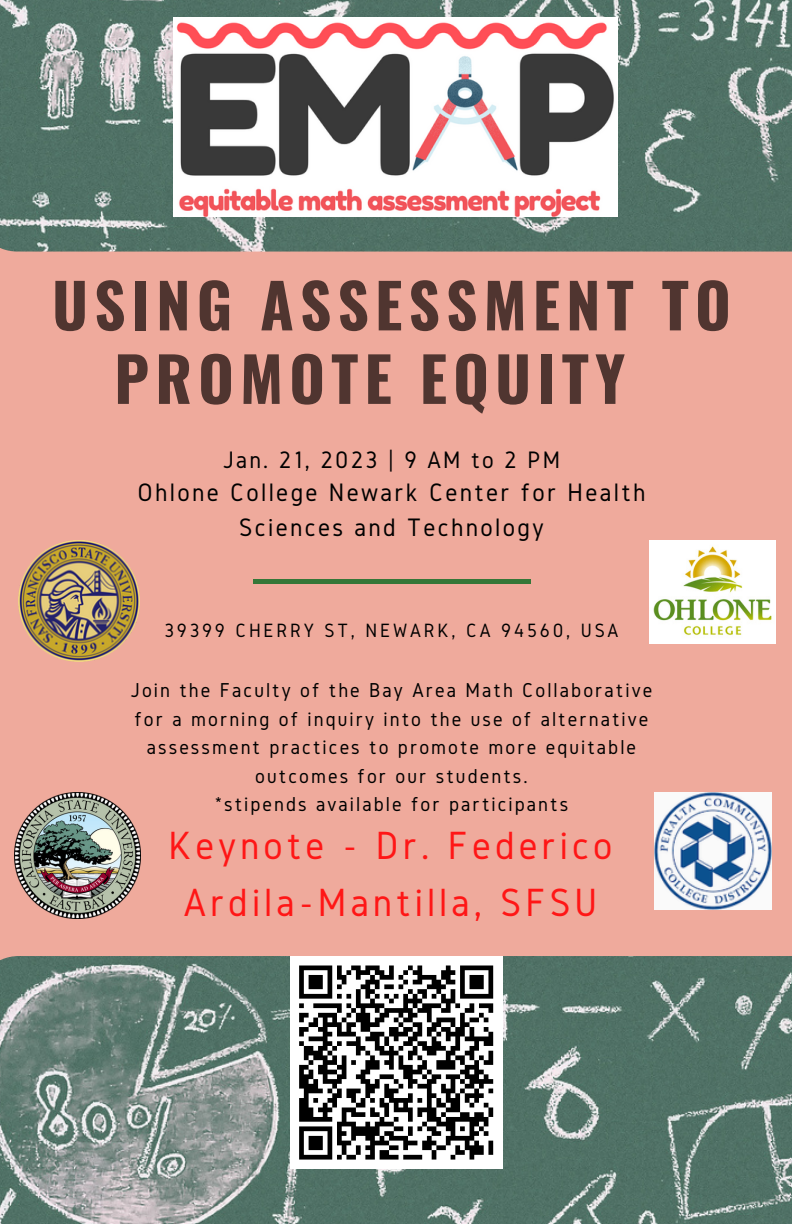
<style>
.page{position:relative;width:792px;height:1224px;background:#fff}
.page>*{position:absolute;margin:0;border:0;box-sizing:border-box;transform-origin:0 0}
.t1{font:700 61.2px/73.6px "Oswald";letter-spacing:.1em;color:#503530}
.t2{font:40.8px/57px "Gidole";letter-spacing:.1em;color:#ff1616;text-align:center}
.t3{font:26.2px/34.4px "Gidole";letter-spacing:.09em;color:#000;text-align:center}
.t4{font:24.8px "Gidole";letter-spacing:.09em;color:#000}
.t5{font:20.8px/28.4px "Gidole";letter-spacing:.1em;color:#000;text-align:center}
.t6{font:20px "Gidole";letter-spacing:.14em;color:#000}
</style>
<div class="page">
<div style="left:0;top:101px;width:792px;height:928px;background:#efaa9c"></div>
<div style="left:253px;top:579px;width:277px;height:5px;background:#357738"></div>
<img style="left:0;top:0;width:792px;height:252px">
<img style="left:0;top:956px;width:792px;height:268px">
<img style="left:174px;top:17px;width:444px;height:199px">
<img style="left:650px;top:540px;width:126px;height:104px">
<img style="left:654px;top:792px;width:117px;height:117px">
<img style="left:18px;top:540px;width:122px;height:122px">
<img style="left:14px;top:792px;width:126px;height:126px">
<div style="left:290px;top:956px;width:213px;height:213px;background:#fff"></div>
<svg style="left:299px;top:965px;width:195px;height:195px"></svg>
<h1 class="t1" style="left:114px;top:266px;width:618px;text-indent:-62px">USING ASSESSMENT TO<br>PROMOTE EQUITY</h1>
<p class="t4" style="left:223px;top:446px;width:339px">Jan. 21, 2023 | 9 AM to 2 PM</p>
<p class="t3" style="left:137px;top:475px;width:509px">Ohlone College Newark Center for Health<br>Sciences and Technology</p>
<p class="t6" style="left:164px;top:619px;width:456px">39399 CHERRY ST, NEWARK, CA 94560, USA</p>
<p class="t5" style="left:131px;top:676px;width:523px">Join the Faculty of the Bay Area Math Collaborative for a morning of inquiry into the use of alternative assessment practices to promote more equitable outcomes for our students.<br>*stipends available for participants</p>
<h2 class="t2" style="left:168px;top:817px;width:446px">Keynote - Dr. Federico<br>Ardila-Mantilla, SFSU</h2>
</div>
